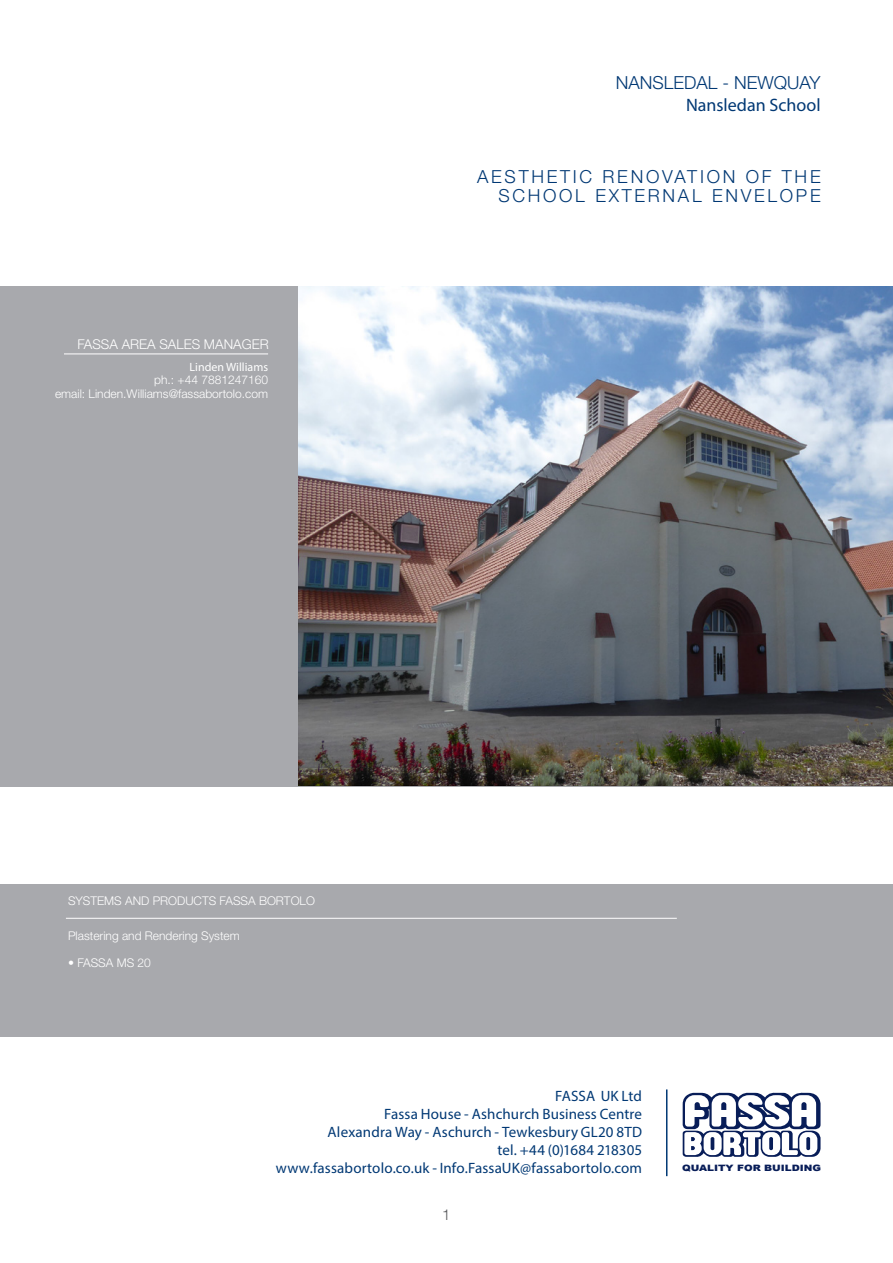
<style>
.page{position:relative;width:893px;height:1263px;background:#fff}
.page>*{position:absolute;margin:0;border:0;box-sizing:border-box;transform-origin:0 0}
.t1{font:300 18px "Helvetica Neue LT Std";letter-spacing:.15em;color:#013874}
.t2{font:300 18px "Helvetica Neue LT Std";color:#013874}
.t3{font:18px "Myriad Pro";color:#013874}
.t4{font:15px/18px "Myriad Pro";letter-spacing:.01em;color:#013874;text-align:right}
.t5{font:300 15px "Helvetica Neue LT Std";color:#57585a}
.t6{font:300 13.5px "Helvetica Neue LT Std";color:#fff}
.Titolo_Sinistra{font:300 12px "Helvetica Neue LT Std";color:#fff}
.t7{font:12px "Myriad Pro";color:#fff}
.t8{font:900 8.85px "Arial";color:#081d58;scale:1.18 1}
</style>
<div class="page">
<svg style="left:682px;top:1092px;width:139px;height:65px"></svg>
<div style="left:0;top:286px;width:893px;height:501px;background:#a8a9ad"></div>
<div style="left:0;top:884px;width:893px;height:152px;background:#a8a9ad"></div>
<hr style="left:66px;top:918px;width:611px;height:1px;background:#fff">
<hr style="left:666px;top:1089px;width:1px;height:87px;background:#013874">
<hr style="left:64px;top:354px;width:204px;height:1px;background:#fff">
<img style="left:299px;top:286px;width:594px;height:500px">
<p class="t2" style="left:616px;top:72px;width:206px">NANSLEDAL - NEWQUAY</p>
<p class="t3" style="left:686px;top:94px;width:136px">Nansledan School</p>
<p class="t6" style="left:77px;top:336px;width:193px">FASSA AREA SALES MANAGER</p>
<p class="t7" style="left:190px;top:359px;width:80px">Linden Williams</p>
<p class="Titolo_Sinistra" style="left:154px;top:373px;width:115px">ph.: +44 7881247160</p>
<p class="Titolo_Sinistra" style="left:55px;top:386px;width:215px">email: Linden.Williams@fassabortolo.com</p>
<p class="t1" style="left:477px;top:166px;width:345px">AESTHETIC RENOVATION OF THE</p>
<p class="t1" style="left:498px;top:185px;width:324px">SCHOOL EXTERNAL ENVELOPE</p>
<p class="Titolo_Sinistra" style="left:68px;top:893px;width:248px">SYSTEMS AND PRODUCTS FASSA BORTOLO</p>
<p class="Titolo_Sinistra" style="left:68px;top:928px;width:173px">Plastering and Rendering System</p>
<p class="Titolo_Sinistra" style="left:68px;top:955px;width:84px">• FASSA MS 20</p>
<p class="t4" style="left:384px;top:1086px;width:259px">FASSA UK Ltd<br>Fassa House - Ashchurch Business Centre</p>
<p class="t4" style="left:328px;top:1122px;width:316px">Alexandra Way - Aschurch - Tewkesbury GL20 8TD</p>
<p class="t4" style="left:497px;top:1140px;width:146px">tel. +44 (0)1684 218305</p>
<p class="t4" style="left:276px;top:1158px;width:368px">www.fassabortolo.co.uk - Info.FassaUK@fassabortolo.com</p>
<p class="t5" style="left:442px;top:1205px;width:10px">1</p>
<p class="t8" style="left:682px;top:1162px;width:119px">QUALITY FOR BUILDING</p>
</div>
